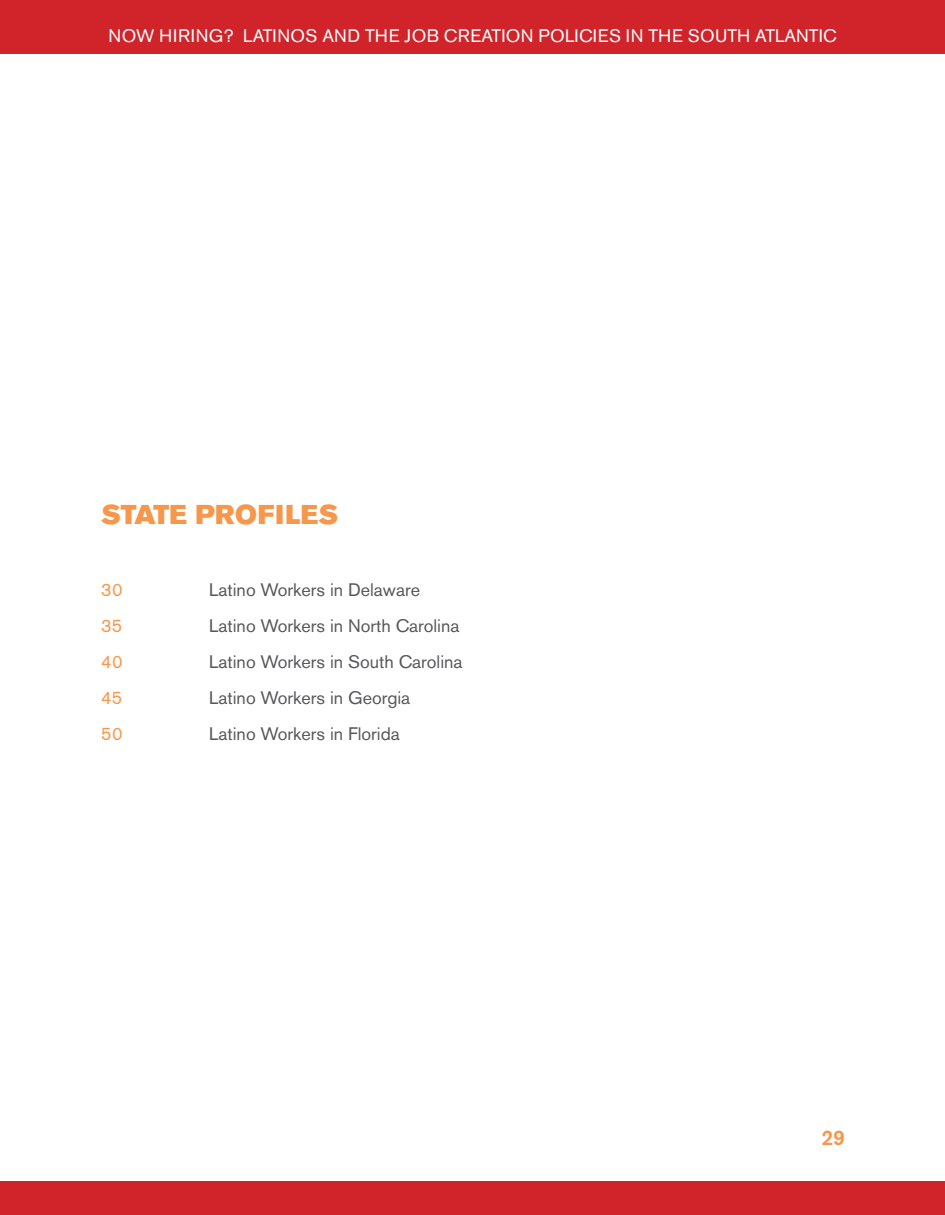
<style>
.page{position:relative;width:945px;height:1215px;background:#fff}
.page>*{position:absolute;margin:0;border:0;box-sizing:border-box;transform-origin:0 0}
.t1{font:27px "Akzidenz Grotesk BE Super";letter-spacing:.02em;color:#f7974c}
.t2{font:500 21px "Akzidenz Grotesk BE";color:#f7974c}
.t3{font:18px "Akzidenz Grotesk BE";color:#57585a}
.t4{font:18px "Akzidenz Grotesk BE";letter-spacing:.02em;color:#fff}
.t5{font:18px "Akzidenz Grotesk BE";letter-spacing:.02em;color:#f7974c}
</style>
<div class="page">
<div style="left:14px;top:1px;width:931px;height:53px;background:#d1232a"></div>
<div style="left:14px;top:1181px;width:931px;height:34px;background:#d1232a"></div>
<div style="left:0;top:1px;width:14px;height:53px;background:#d1232a"></div>
<div style="left:0;top:1181px;width:14px;height:34px;background:#d1232a"></div>
<p class="t4" style="left:109px;top:25px;width:729px">Now Hiring? Latin os an d th e Job Creation Policies in th e South Atlantic</p>
<h1 class="t1" style="left:101px;top:498px;width:239px">STATE PROFILES</h1>
<p class="t5" style="left:101px;top:579px;width:23px">30</p>
<p class="t3" style="left:209px;top:579px;width:212px">Latino Workers in Delaware</p>
<p class="t5" style="left:101px;top:615px;width:22px">35</p>
<p class="t3" style="left:209px;top:615px;width:252px">Latino Workers in North Carolina</p>
<p class="t5" style="left:101px;top:651px;width:23px">40</p>
<p class="t3" style="left:209px;top:651px;width:255px">Latino Workers in South Carolina</p>
<p class="t5" style="left:101px;top:687px;width:22px">45</p>
<p class="t3" style="left:209px;top:687px;width:203px">Latino Workers in Georgia</p>
<p class="t5" style="left:101px;top:723px;width:23px">50</p>
<p class="t3" style="left:209px;top:723px;width:192px">Latino Workers in Florida</p>
<p class="t2" style="left:821px;top:1125px;width:25px">29</p>
</div>
